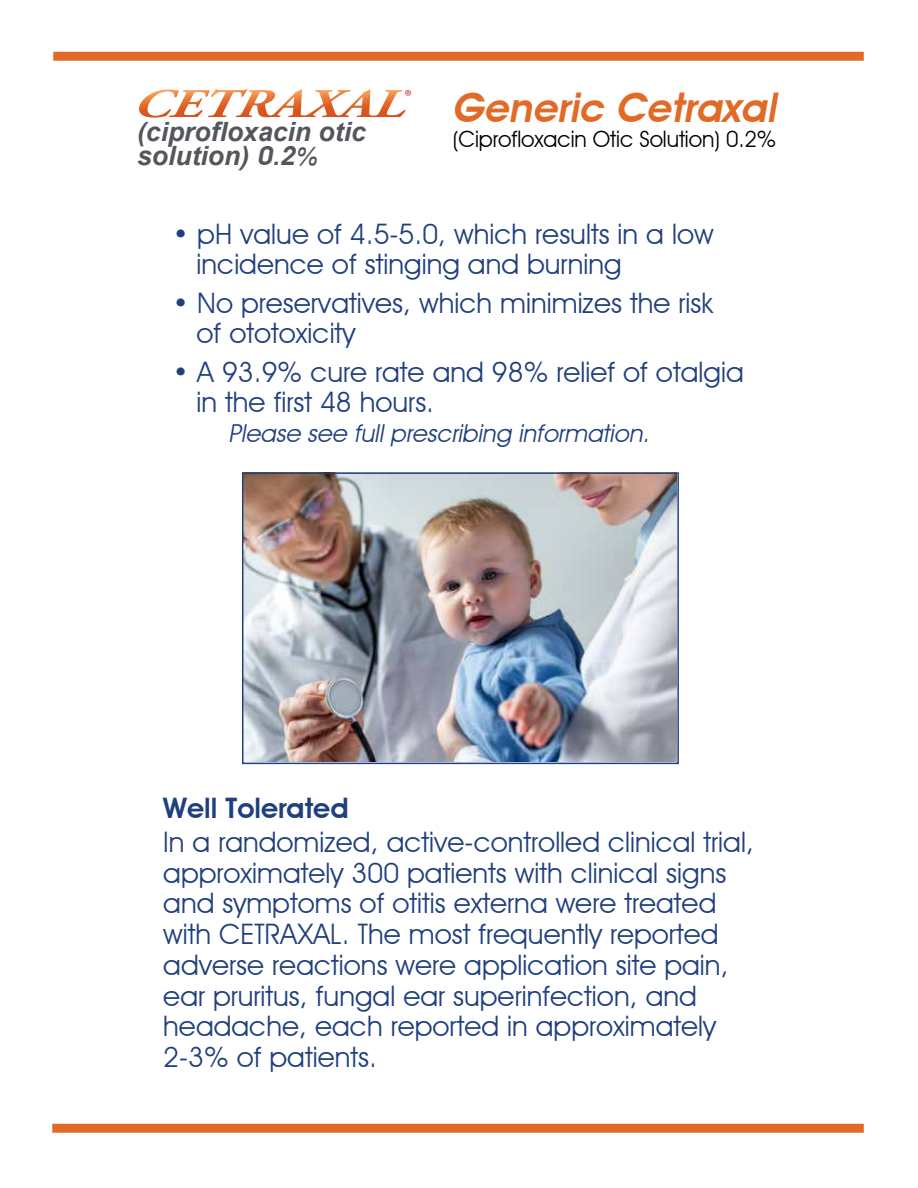
<style>
.page{position:relative;width:918px;height:1188px;background:#fff}
.page>*{position:absolute;margin:0;border:0;box-sizing:border-box;transform-origin:0 0}
.t1{font:italic 600 40.95px "Advantage";color:#e16b26}
.t2{font:28.2px/30.8px "Advantage";color:#203f7d}
.t3{font:600 28.2px "Advantage";color:#203f7d}
.t4{font:italic 700 26.55px/23.9px "Arial";color:#54565b}
.t5{font:italic 24.75px "Advantage";color:#203f7d}
.t6{font:22.8px "Advantage";letter-spacing:-.005em;color:#010101}
.t7{font:17.7px "Myriad Pro";color:#c23c32}
.s1{font-family:"Advantage";font-weight:600}
.s2{font-weight:400;font-size:24.75px}
</style>
<div class="page">
<img style="left:245px;top:475px;width:431px;height:286px">
<svg style="left:139px;top:89px;width:267px;height:29px"></svg>
<div style="left:242px;top:472px;width:437px;height:292px;border:2px solid #203f7d"></div>
<div style="left:53px;top:52px;width:811px;height:9px;background:#e16b26"></div>
<div style="left:52px;top:1124px;width:812px;height:9px;background:#e16b26"></div>
<p class="t4" style="left:137px;top:121px;width:230px">(ciprofloxacin otic solution) <span class="s1">0.2</span><span class="s2">%</span></p>
<p class="t7" style="left:405px;top:85px;width:9px">®</p>
<h1 class="t1" style="left:451px;top:83px;width:326px">Generic Cetraxal</h1>
<p class="t6" style="left:453px;top:125px;width:325px">(Ciprofloxacin Otic Solution) 0.2%</p>
<p class="t2" style="left:197px;top:219px;width:519px;line-height:30px;text-indent:-24px">• pH value of 4.5-5.0, which results in a low incidence of stinging and burning</p>
<p class="t2" style="left:197px;top:288px;width:518px;line-height:30px;text-indent:-24px">• No preservatives, which minimizes the risk of ototoxicity</p>
<p class="t2" style="left:197px;top:357px;width:549px;line-height:30px;text-indent:-24px">• A 93.9% cure rate and 98% relief of otalgia in the first 48 hours.</p>
<p class="t5" style="left:228px;top:419px;width:422px">Please see full prescribing information.</p>
<p class="t3" style="left:163px;top:792px;width:187px">Well Tolerated</p>
<p class="t2" style="left:163px;top:826px;width:592px">In a randomized, active-controlled clinical trial, approximately 300 patients with clinical signs and symptoms of otitis externa were treated with CETRAXAL. The most frequently reported adverse reactions were application site pain, ear pruritus, fungal ear superinfection, and headache, each reported in approximately 2-3% of patients.</p>
</div>
